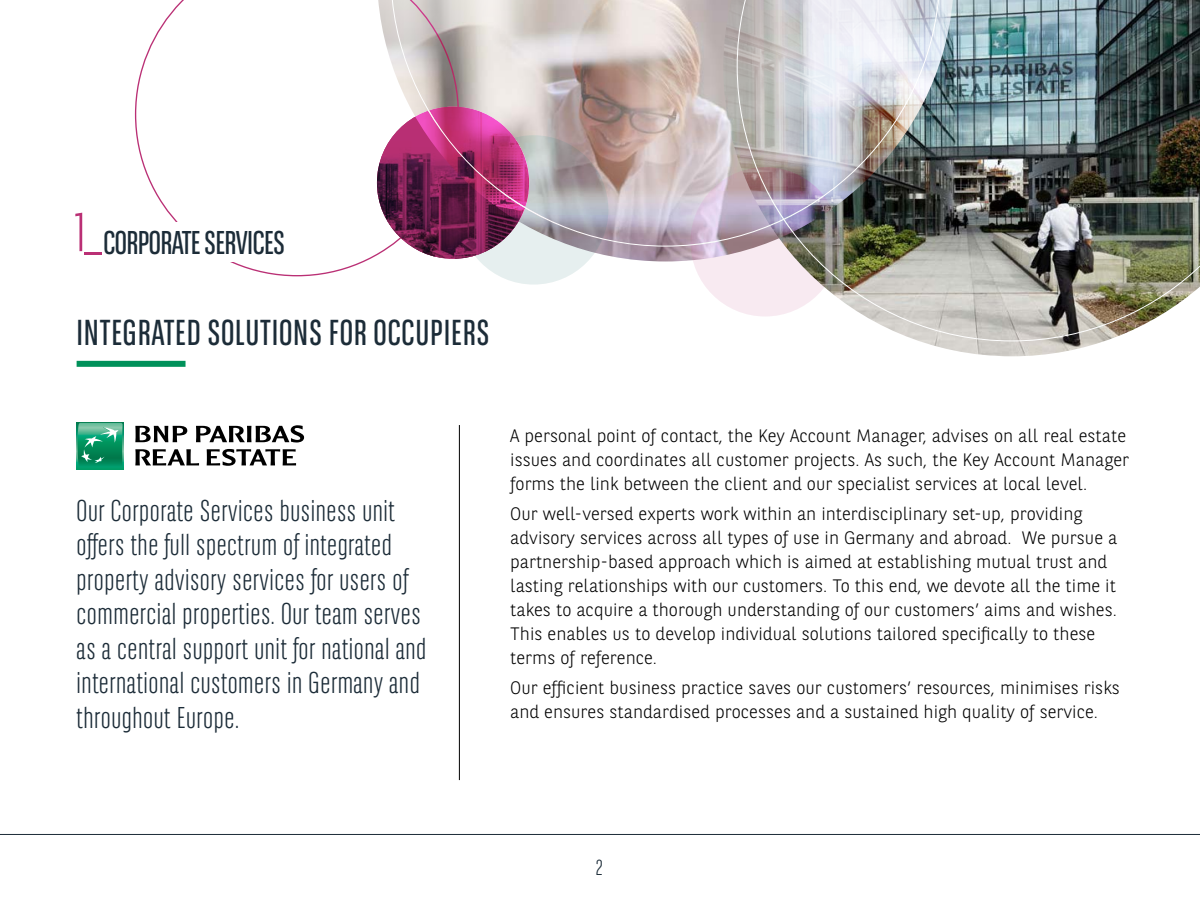
<style>
.page{position:relative;width:1200px;height:900px;background:#fff}
.page>*{position:absolute;margin:0;border:0;box-sizing:border-box;transform-origin:0 0}
.t1{font:36px "BNPP Sans Condensed";letter-spacing:.02em;color:#1c2c38}
.t2{font:32.85px "BNPP Sans Condensed";letter-spacing:-.02em;color:#1c2c38}
.t3{font:300 30px/34.5px "BNPP Sans Condensed";letter-spacing:.02em;color:#1c2c38}
.t4{font:300 21.75px "BNPP Sans Condensed";color:#1c2c38}
.t5{font:300 18px/24px "BNPP Sans";color:#000}
.s1{font-weight:300;font-size:55.05px;color:#ba3075}
</style>
<div class="page">
<svg style="left:134px;top:0;width:243px;height:277px"></svg>
<div style="left:77px;top:361px;width:109px;height:6px;background:#00915a"></div>
<div style="left:111px;top:222px;width:179px;height:39px;background:#fff"></div>
<div style="left:690px;top:167px;width:150px;height:150px;background:#f8eaf1;border-radius:50%"></div>
<div style="left:459px;top:135px;width:149px;height:150px;background:#e6efef;border-radius:50%"></div>
<img style="left:378px;top:0;width:345px;height:261px">
<img style="left:723px;top:0;width:477px;height:356px">
<div style="left:77px;top:422px;width:47px;height:47px;background:#009d6d"></div>
<svg style="left:77px;top:423px;width:46px;height:42px"></svg>
<svg style="left:135px;top:426px;width:52px;height:16px"></svg>
<svg style="left:196px;top:425px;width:108px;height:18px"></svg>
<svg style="left:135px;top:449px;width:64px;height:16px"></svg>
<svg style="left:207px;top:449px;width:89px;height:17px"></svg>
<hr style="left:0;top:834px;width:1200px;height:1px;background:#1c2c38">
<hr style="left:459px;top:425px;width:1px;height:355px;background:#000">
<h2 class="t2" style="left:74px;top:222px;width:212px"><span class="s1">1_</span> CORPORATE SERVICES</h2>
<h1 class="t1" style="left:77px;top:310px;width:414px">INTEGRATED SOLUTIONS FOR OCCUPIERS</h1>
<p class="t3" style="left:77px;top:493px;width:351px">Our Corporate Services business unit offers the full spectrum of integrated property advisory services for users of commercial properties. Our team serves as a central support unit for national and international customers in Germany and throughout Europe.</p>
<p class="t5" style="left:510px;top:423px;width:620px">A personal point of contact, the Key Account Manager, advises on all real estate issues and coordinates all customer projects. As such, the Key Account Manager forms the link between the client and our specialist services at local level.</p>
<p class="t5" style="left:510px;top:501px;width:609px">Our well-versed experts work within an interdisciplinary set-up, providing advisory services across all types of use in Germany and abroad. We pursue a partnership-based approach which is aimed at establishing mutual trust and lasting relationships with our customers. To this end, we devote all the time it takes to acquire a thorough understanding of our customers’ aims and wishes.<br>This enables us to develop individual solutions tailored specifically to these terms of reference.</p>
<p class="t5" style="left:510px;top:675px;width:611px">Our efficient business practice saves our customers’ resources, minimises risks and ensures standardised processes and a sustained high quality of service.</p>
<p class="t4" style="left:596px;top:854px;width:9px">2</p>
</div>
